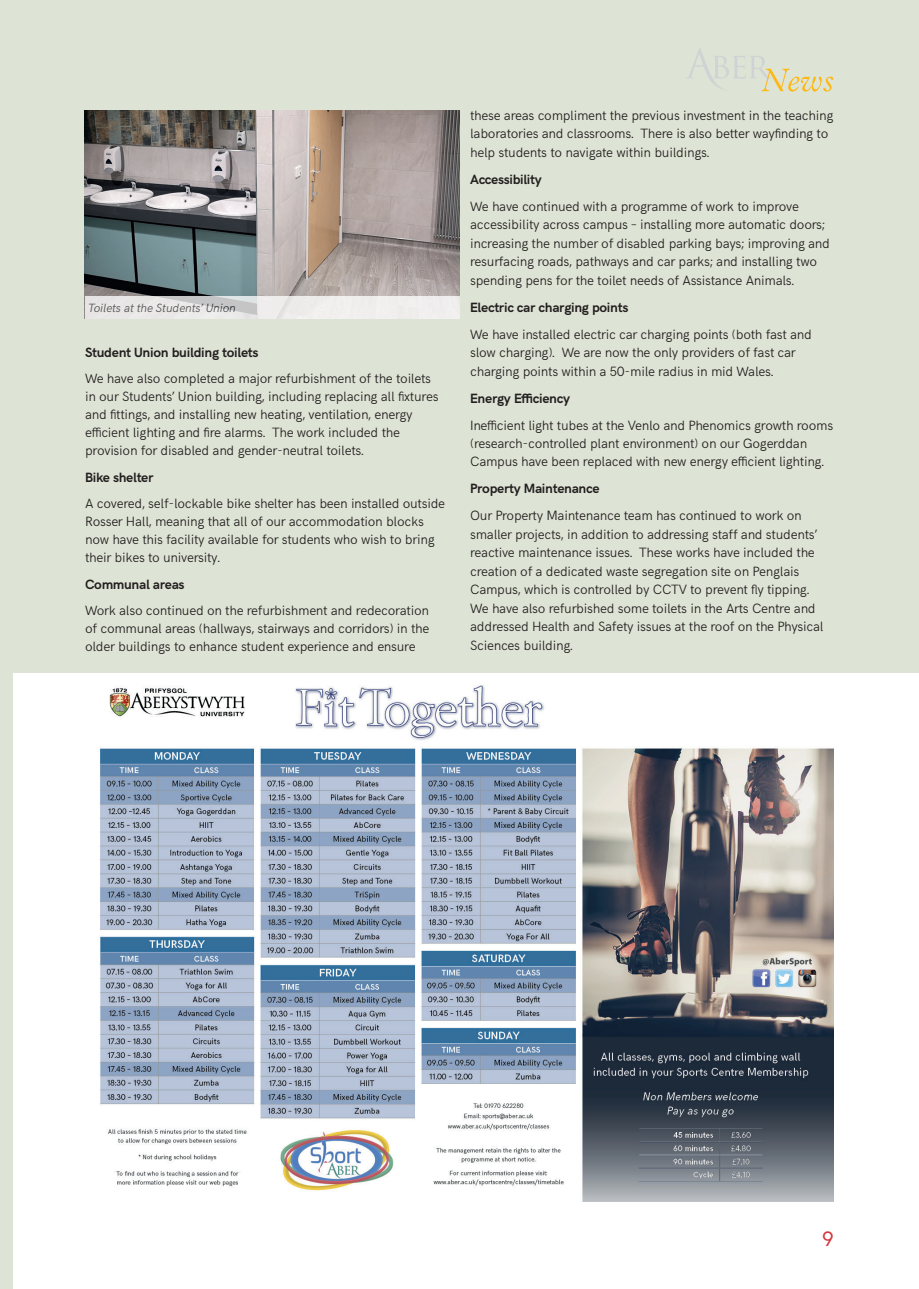
<style>
.page{position:relative;width:919px;height:1289px;background:#fff}
.page>*{position:absolute;margin:0;border:0;box-sizing:border-box;transform-origin:0 0}
.t1{font:21px "HK Grotesk";color:#d2363f}
.t2{font:300 13.5px/18.5px "HK Grotesk";letter-spacing:-.02em;color:#231f20}
.t3{font:700 13.5px "HK Grotesk";letter-spacing:-.02em;color:#231f20}
.t4{font:italic 300 12px "HK Grotesk";letter-spacing:-.02em;color:#3e3e3f}
</style>
<div class="page">
<div style="left:0;top:0;width:13px;height:1288px;background:#dee4d5"></div>
<img style="left:99px;top:685px;width:734px;height:516px">
<div style="left:621px;top:688px;width:177px;height:45px;background:#fff"></div>
<div style="left:13px;top:0;width:905px;height:673px;background:#dee4d5"></div>
<img style="left:85px;top:111px;width:374px;height:186px">
<svg style="left:85px;top:297px;width:374px;height:22px;background:#e9e7e7"></svg>
<svg style="left:688px;top:48px;width:145px;height:44px"></svg>
<p class="t4" style="left:88px;top:299px;width:149px">Toilets at the Students’ Union</p>
<p class="t3" style="left:85px;top:342px;width:175px">Student Union building toilets</p>
<p class="t2" style="left:85px;top:368px;width:355px;line-height:18px">We have also completed a major refurbishment of the toilets in our Students’ Union building, including replacing all fixtures and fittings, and installing new heating, ventilation, energy efficient lighting and fire alarms. The work included the provision for disabled and gender-neutral toilets.</p>
<p class="t3" style="left:85px;top:467px;width:70px">Bike shelter</p>
<p class="t2" style="left:85px;top:493px;width:361px;line-height:18px">A covered, self-lockable bike shelter has been installed outside Rosser Hall, meaning that all of our accommodation blocks now have this facility available for students who wish to bring their bikes to university.</p>
<p class="t3" style="left:85px;top:574px;width:101px">Communal areas</p>
<p class="t2" style="left:85px;top:600px;width:346px;line-height:18px;text-align:justify">Work also continued on the refurbishment and redecoration of communal areas (hallways, stairways and corridors) in the older buildings to enhance student experience and ensure</p>
<p class="t2" style="left:470px;top:105px;width:365px">these areas compliment the previous investment in the teaching laboratories and classrooms. There is also better wayfinding to help students to navigate within buildings.</p>
<p class="t3" style="left:470px;top:169px;width:73px">Accessibility</p>
<p class="t2" style="left:470px;top:196px;width:361px">We have continued with a programme of work to improve accessibility across campus – installing more automatic doors; increasing the number of disabled parking bays; improving and resurfacing roads, pathways and car parks; and installing two spending pens for the toilet needs of Assistance Animals.</p>
<p class="t3" style="left:470px;top:297px;width:160px">Electric car charging points</p>
<p class="t2" style="left:470px;top:324px;width:343px">We have installed electric car charging points (both fast and slow charging). We are now the only providers of fast car charging points within a 50-mile radius in mid Wales.</p>
<p class="t3" style="left:470px;top:388px;width:101px">Energy Efficiency</p>
<p class="t2" style="left:470px;top:414px;width:364px">Inefficient light tubes at the Venlo and Phenomics growth rooms (research-controlled plant environment) on our Gogerddan<br>Campus have been replaced with new energy efficient lighting.</p>
<p class="t3" style="left:470px;top:478px;width:131px">Property Maintenance</p>
<p class="t2" style="left:470px;top:505px;width:355px">Our Property Maintenance team has continued to work on smaller projects, in addition to addressing staff and students’ reactive maintenance issues. These works have included the creation of a dedicated waste segregation site on Penglais Campus, which is controlled by CCTV to prevent fly tipping.<br>We have also refurbished some toilets in the Arts Centre and addressed Health and Safety issues at the roof on the Physical Sciences building.</p>
<h1 class="t1" style="left:822px;top:1223px;width:13px">9</h1>
</div>
